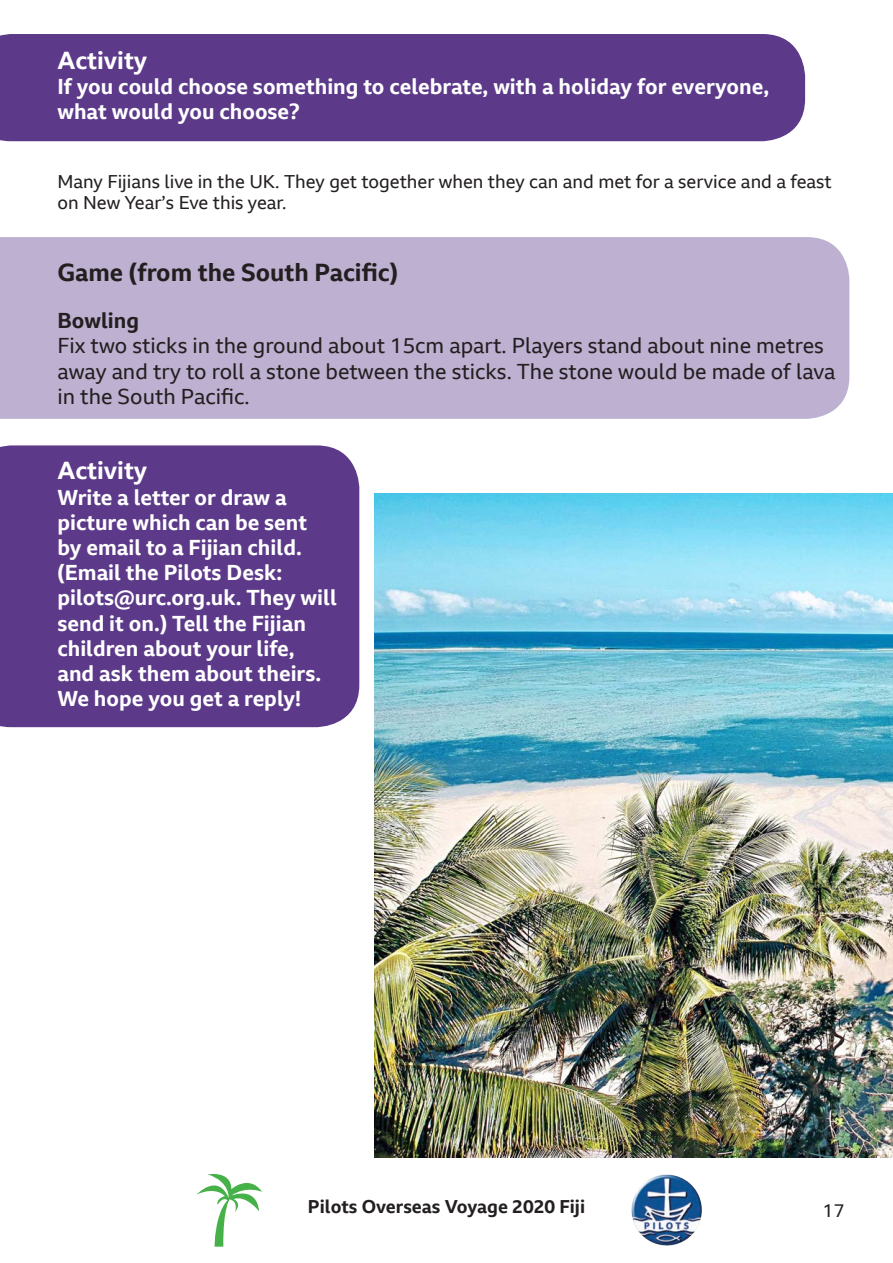
<style>
.page{position:relative;width:893px;height:1263px;background:#fff}
.page>*{position:absolute;margin:0;border:0;box-sizing:border-box;transform-origin:0 0}
.t1{font:700 24px "BBC Reith Sans";color:#231f20}
.t2{font:700 24px "BBC Reith Sans";color:#fff}
.t3{font:700 21px/25.2px "BBC Reith Sans";color:#fff}
.t4{font:21px/25.2px "BBC Reith Sans";color:#231f20}
.t5{font:700 21px "BBC Reith Sans";color:#231f20}
.t6{font:18px/21.6px "BBC Reith Sans";color:#231f20}
.t7{font:700 18px "BBC Reith Sans";color:#231f20}
</style>
<div class="page">
<img style="left:631px;top:1174px;width:71px;height:72px">
<svg style="left:197px;top:1174px;width:65px;height:73px"></svg>
<div style="left:0;top:237px;width:849px;height:182px;background:#beb0d0"></div>
<div style="left:0;top:445px;width:359px;height:282px;background:#5c3a89"></div>
<div style="left:0;top:34px;width:805px;height:107px;background:#5c3a89"></div>
<img style="left:374px;top:493px;width:519px;height:665px">
<p class="t2" style="left:57px;top:45px;width:91px">Activity</p>
<p class="t3" style="left:57px;top:74px;width:713px">If you could choose something to celebrate, with a holiday for everyone, what would you choose?</p>
<p class="t6" style="left:57px;top:170px;width:776px">Many Fijians live in the UK. They get together when they can and met for a service and a feast on New Year’s Eve this year.</p>
<p class="t1" style="left:57px;top:257px;width:342px">Game (from the South Pacific)</p>
<p class="t5" style="left:57px;top:307px;width:83px">Bowling</p>
<p class="t4" style="left:57px;top:333px;width:779px">Fix two sticks in the ground about 15cm apart. Players stand about nine metres away and try to roll a stone between the sticks. The stone would be made of lava in the South Pacific.</p>
<p class="t2" style="left:57px;top:455px;width:91px">Activity</p>
<p class="t3" style="left:57px;top:484px;width:281px">Write a letter or draw a picture which can be sent<br>by email to a Fijian child. (Email the Pilots Desk: pilots@urc.org.uk. They will send it on.) Tell the Fijian children about your life,<br>and ask them about theirs.<br>We hope you get a reply!</p>
<p class="t7" style="left:308px;top:1195px;width:279px">Pilots Overseas Voyage 2020 Fiji</p>
<p class="t6" style="left:823px;top:1199px;width:23px">17</p>
</div>
